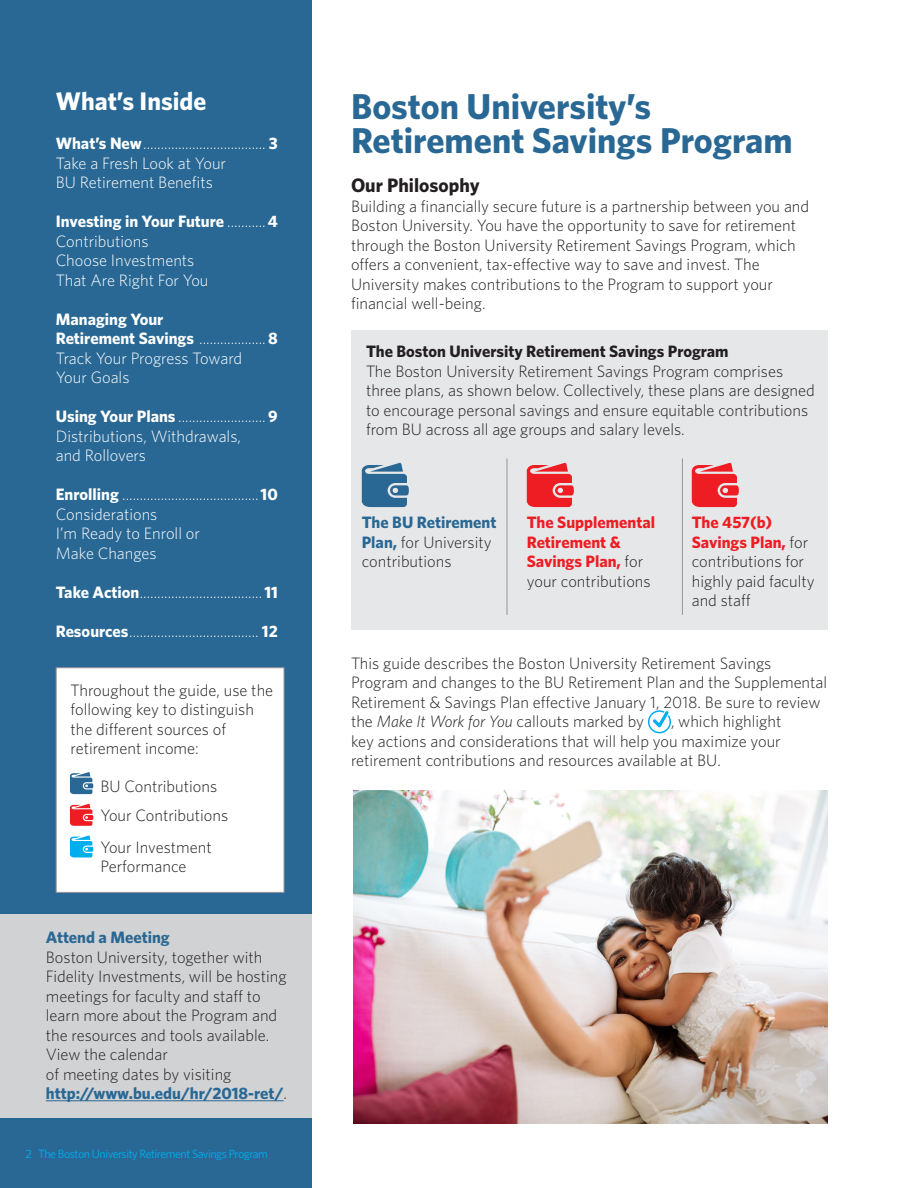
<style>
.page{position:relative;width:918px;height:1188px;background:#fff}
.page>*{position:absolute;margin:0;border:0;box-sizing:border-box;transform-origin:0 0}
.t1{font:700 36px/34.5px "Whitney";color:#296894}
.Heading_2{font:700 25.5px "Whitney";color:#fff}
.Heading_2-2{font:700 19.5px "Whitney";color:#231f20}
.List_Paragraph{font:300 16.5px/19.5px "Whitney";color:#231f20}
.Filestamp{font:300 16.5px/19.5px "Whitney";color:#fff}
.Filestamp-2{font:700 16.5px/19.5px "Whitney";color:#fff}
.List_Paragraph-2{font:700 16.5px/19.5px "Whitney";color:#ee1d23}
.t2{font:700 16.5px "Whitney";color:#231f20}
.Heading_4{font:700 16.5px "Whitney";color:#296894}
.t3{font:12px "Whitney";letter-spacing:-.04em;color:#00aeef}
.s1{font-weight:700}
.s2{font-weight:300}
.s3{font-weight:700;color:#296894}
.s4{font-weight:300;color:#231f20}
.s5{font-weight:700;color:#ee1d23}
.s6{font-style:italic}
</style>
<div class="page">
<div style="left:351px;top:330px;width:477px;height:300px;background:#e6e7e9"></div>
<hr style="left:507px;top:459px;width:1px;height:156px;background:#939598">
<hr style="left:682px;top:459px;width:1px;height:156px;background:#939598">
<div style="left:0;top:0;width:311px;height:1188px;background:#296894"></div>
<div style="left:0;top:914px;width:311px;height:204px;background:#d1d2d4"></div>
<hr style="left:46px;top:1100px;width:238px;height:1px;background:#296894">
<div style="left:648px;top:710px;width:23px;height:23px;border:2px solid #00aeef;border-radius:50%"></div>
<svg style="left:651px;top:710px;width:19px;height:19px"></svg>
<svg style="left:362px;top:463px;width:47px;height:44px"></svg>
<svg style="left:527px;top:463px;width:47px;height:44px"></svg>
<svg style="left:692px;top:463px;width:47px;height:44px"></svg>
<img style="left:353px;top:790px;width:475px;height:333px">
<div style="left:56px;top:667px;width:228px;height:226px;background:#fff;border:1px solid #939598"></div>
<svg style="left:70px;top:772px;width:23px;height:22px"></svg>
<svg style="left:70px;top:804px;width:23px;height:22px"></svg>
<svg style="left:70px;top:836px;width:23px;height:21px"></svg>
<p class="Heading_2" style="left:56px;top:84px;width:152px">What’s Inside</p>
<p class="Filestamp" style="left:56px;top:133px;width:224px"><span class="s1">What’s New</span>................................... <span class="s1">3</span></p>
<p class="Filestamp" style="left:56px;top:153px;width:172px">Take a Fresh Look at Your<br>BU Retirement Benefits</p>
<p class="Filestamp-2" style="left:56px;top:212px;width:224px">Investing in Your Future <span class="s2">...........</span>4</p>
<p class="Filestamp" style="left:56px;top:231px;width:94px">Contributions</p>
<p class="Filestamp" style="left:56px;top:250px;width:154px">Choose Investments<br>That Are Right For You</p>
<p class="Filestamp-2" style="left:56px;top:309px;width:224px">Managing Your<br>Retirement Savings <span class="s2">...................</span>8</p>
<p class="Filestamp" style="left:56px;top:348px;width:188px">Track Your Progress Toward<br>Your Goals</p>
<p class="Filestamp" style="left:56px;top:406px;width:223px"><span class="s1">Using Your Plans</span> ......................... <span class="s1">9</span></p>
<p class="Filestamp" style="left:56px;top:426px;width:187px">Distributions, Withdrawals, and Rollovers</p>
<p class="Filestamp" style="left:56px;top:484px;width:224px"><span class="s1">Enrolling</span> ....................................... <span class="s1">10</span></p>
<p class="Filestamp" style="left:56px;top:504px;width:103px">Considerations</p>
<p class="Filestamp" style="left:56px;top:523px;width:146px">I’m Ready to Enroll or<br>Make Changes</p>
<p class="Filestamp" style="left:56px;top:582px;width:223px"><span class="s1">Take Action</span>................................... <span class="s1">11</span></p>
<p class="Filestamp" style="left:56px;top:621px;width:224px"><span class="s1">Resources</span>..................................... <span class="s1">12</span></p>
<p class="List_Paragraph" style="left:71px;top:680px;width:204px">Throughout the guide, use the following key to distinguish the different sources of retirement income:</p>
<p class="List_Paragraph" style="left:101px;top:776px;width:118px">BU Contributions</p>
<p class="List_Paragraph" style="left:101px;top:805px;width:129px">Your Contributions</p>
<p class="List_Paragraph" style="left:101px;top:837px;width:113px">Your Investment<br>Performance</p>
<p class="Heading_4" style="left:46px;top:926px;width:125px">Attend a Meeting</p>
<p class="List_Paragraph" style="left:46px;top:947px;width:243px">Boston University, together with<br>Fidelity Investments, will be hosting meetings for faculty and staff to learn more about the Program and the resources and tools available.<br>View the calendar<br>of meeting dates by visiting <span class="s3">http://www.bu.edu/hr/2018-ret/</span>.</p>
<p class="t3" style="left:26px;top:1146px;width:244px">2 The Boston University Retirement Savings Program</p>
<p class="t3" style="left:43px;top:1146px;width:216px">Bost n U iversity Guid to Retirement Program</p>
<p class="t1" style="left:351px;top:88px;width:443px">Boston University’s<br>Retirement Savings Program</p>
<p class="Heading_2-2" style="left:351px;top:172px;width:130px">Our Philosophy</p>
<p class="List_Paragraph" style="left:351px;top:196px;width:460px">Building a financially secure future is a partnership between you and Boston University. You have the opportunity to save for retirement through the Boston University Retirement Savings Program, which offers a convenient, tax-effective way to save and invest. The University makes contributions to the Program to support your financial well-being.</p>
<p class="t2" style="left:366px;top:341px;width:364px">The Boston University Retirement Savings Program</p>
<p class="List_Paragraph" style="left:366px;top:361px;width:450px">The Boston University Retirement Savings Program comprises three plans, as shown below. Collectively, these plans are designed to encourage personal savings and ensure equitable contributions from BU across all age groups and salary levels.</p>
<p class="List_Paragraph" style="left:362px;top:512px;width:136px"><span class="s3">The BU Retirement<br>Plan,</span> for University contributions</p>
<p class="List_Paragraph-2" style="left:527px;top:512px;width:130px">The Supplemental<br>Retirement &amp;<br>Savings Plan, <span class="s4">for your contributions</span></p>
<p class="List_Paragraph" style="left:692px;top:512px;width:124px"><span class="s5">The 457(b)<br>Savings Plan,</span> for contributions for highly paid faculty and staff</p>
<p class="List_Paragraph" style="left:351px;top:653px;width:478px">This guide describes the Boston University Retirement Savings Program and changes to the BU Retirement Plan and the Supplemental Retirement &amp; Savings Plan effective January 1, 2018. Be sure to review the <span class="s6">Make It Work for You</span> callouts marked by</p>
<p class="List_Paragraph" style="left:351px;top:711px;width:432px;text-align:justify;text-indent:320px">, which highlight key actions and considerations that will help you maximize your retirement contributions and resources available at BU.</p>
</div>
